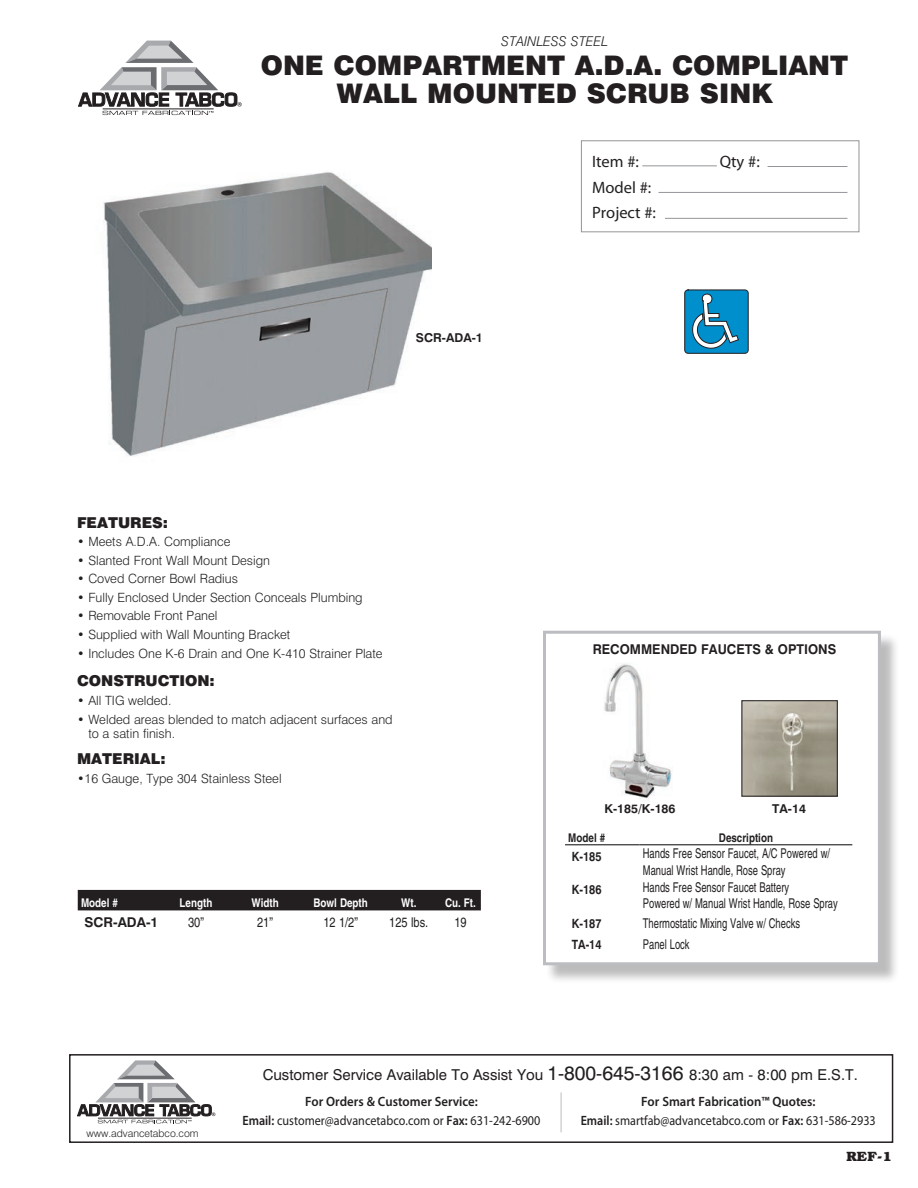
<style>
.page{position:relative;width:918px;height:1188px;background:#fff}
.page>*{position:absolute;margin:0;border:0;box-sizing:border-box;transform-origin:0 0}
.t1{font:900 27px/28.5px "Swiss 721 BT";color:#231f20;text-align:center}
.t2{font:16.5px/25.5px "Myriad Pro";color:#231f20}
.t3{font:15px "Swiss 721 BT";color:#231f20}
.t4{font:900 15px "Swiss 721 BT";color:#231f20}
.t5{font:condensed 13.5px/16.5px "Helvetica";color:#231f20;scale:.85 1}
.t6{font:13.5px/19.5px "Myriad Pro";color:#231f20;text-align:center;scale:.9 1}
.t7{font:700 13.5px "Swiss 721 BT";color:#231f20;scale:.95 1}
.t8{font:condensed 13.5px "Helvetica";color:#231f20}
.t9{font:italic 300 13.5px "Swiss 721 BT";color:#231f20}
.t10{font:700 13.5px "Swiss 721 BT";color:#231f20}
.t11{font:700 13.5px "Bookman";color:#231f20}
.t12{font:300 12.75px/14.2px "Swiss 721 BT";color:#231f20}
.t13{font:700 12.75px "Swiss 721 BT";color:#231f20;scale:.85 1}
.t14{font:700 12.3px "Swiss 721 BT";color:#231f20}
.t15{font:700 condensed 12px "Helvetica";color:#fff}
.t16{font:700 condensed 12px "Helvetica";color:#231f20}
.t17{font:300 10.5px "Swiss 721 BT";color:#231f20}
.s1{font-size:19.5px}
.s2{font-weight:600}
</style>
<div class="page">
<svg style="left:78px;top:41px;width:164px;height:74px"></svg>
<img style="left:103px;top:172px;width:329px;height:284px">
<svg style="left:685px;top:290px;width:63px;height:63px;background:#2592c2"></svg>
<div style="left:69px;top:1054px;width:824px;height:89px;border:2px solid #231f20"></div>
<svg style="left:77px;top:1060px;width:138px;height:63px"></svg>
<hr style="left:561px;top:1092px;width:1px;height:40px;background:#231f20">
<div style="left:545px;top:633px;width:354px;height:351px;background:#231f20;opacity:.3"></div>
<div style="left:543px;top:631px;width:338px;height:334px;background:#fff;border:3px solid #bcbdc0"></div>
<hr style="left:640px;top:844px;width:212px;height:1px;background:#231f20">
<hr style="left:565px;top:844px;width:75px;height:1px;background:#231f20">
<div style="left:78px;top:890px;width:403px;height:20px;background:#231f20"></div>
<img style="left:604px;top:663px;width:68px;height:136px">
<img style="left:744px;top:702px;width:92px;height:92px">
<div style="left:742px;top:700px;width:96px;height:96px;border:1px solid #231f20"></div>
<div style="left:581px;top:140px;width:278px;height:92px;background:#fff;border:1px solid #939598"></div>
<hr style="left:768px;top:166px;width:79px;height:1px;background:#939598">
<hr style="left:642px;top:166px;width:75px;height:1px;background:#939598">
<hr style="left:658px;top:192px;width:189px;height:1px;background:#939598">
<hr style="left:665px;top:218px;width:182px;height:1px;background:#939598">
<p class="t9" style="left:501px;top:33px;width:108px">STAINLESS STEEL</p>
<h1 class="t1" style="left:261px;top:51px;width:589px">ONE COMPARTMENT A.D.A. COMPLIANT<br>WALL MOUNTED SCRUB SINK</h1>
<p class="t14" style="left:416px;top:330px;width:68px">SCR-ADA-1</p>
<p class="t4" style="left:77px;top:513px;width:93px">FEATURES:</p>
<p class="t12" style="left:77px;top:534px;width:155px">• Meets A.D.A. Compliance</p>
<p class="t12" style="left:77px;top:553px;width:195px">• Slanted Front Wall Mount Design</p>
<p class="t12" style="left:77px;top:572px;width:162px">• Coved Corner Bowl Radius</p>
<p class="t12" style="left:77px;top:590px;width:287px">• Fully Enclosed Under Section Conceals Plumbing</p>
<p class="t12" style="left:77px;top:609px;width:142px">• Removable Front Panel</p>
<p class="t12" style="left:77px;top:627px;width:215px">• Supplied with Wall Mounting Bracket</p>
<p class="t12" style="left:77px;top:646px;width:307px">• Includes One K-6 Drain and One K-410 Strainer Plate</p>
<p class="t4" style="left:77px;top:672px;width:139px">CONSTRUCTION:</p>
<p class="t12" style="left:77px;top:693px;width:96px">• All TIG welded.</p>
<p class="t12" style="left:88px;top:712px;width:306px;text-indent:-11px">• Welded areas blended to match adjacent surfaces and to a satin finish.</p>
<p class="t4" style="left:77px;top:750px;width:90px">MATERIAL:</p>
<p class="t12" style="left:77px;top:771px;width:206px">•16 Gauge, Type 304 Stainless Steel</p>
<p class="t15" style="left:81px;top:896px;width:38px">Model #</p>
<p class="t15" style="left:180px;top:896px;width:34px">Length</p>
<p class="t15" style="left:251px;top:896px;width:29px">Width</p>
<p class="t15" style="left:314px;top:896px;width:56px">Bowl Depth</p>
<p class="t15" style="left:401px;top:896px;width:76px">Wt. Cu. Ft.</p>
<p class="t10" style="left:85px;top:914px;width:75px">SCR-ADA-1</p>
<p class="t8" style="left:188px;top:915px;width:17px">30”</p>
<p class="t8" style="left:257px;top:915px;width:17px">21”</p>
<p class="t8" style="left:323px;top:915px;width:36px">12 1/2”</p>
<p class="t8" style="left:389px;top:915px;width:41px">125 lbs.</p>
<p class="t8" style="left:454px;top:915px;width:14px">19</p>
<p class="t2" style="left:592px;top:149px;width:48px">Item #:</p>
<p class="t2" style="left:720px;top:149px;width:42px">Qty #:</p>
<p class="t2" style="left:592px;top:174px;width:65px">Model #:<br>Project #:</p>
<p class="t7" style="left:593px;top:641px;width:258px">RECOMMENDED FAUCETS &amp; OPTIONS</p>
<p class="t14" style="left:605px;top:801px;width:72px">K-185/K-186</p>
<p class="t14" style="left:772px;top:801px;width:35px">TA-14</p>
<p class="t16" style="left:568px;top:830px;width:38px">Model #</p>
<p class="t16" style="left:719px;top:830px;width:56px">Description</p>
<p class="t13" style="left:572px;top:849px;width:36px">K-185</p>
<p class="t5" style="left:643px;top:845px;width:222px">Hands Free Sensor Faucet, A/C Powered w/<br>Manual Wrist Handle, Rose Spray</p>
<p class="t13" style="left:572px;top:882px;width:36px">K-186</p>
<p class="t5" style="left:643px;top:879px;width:231px">Hands Free Sensor Faucet Battery<br>Powered w/ Manual Wrist Handle, Rose Spray</p>
<p class="t13" style="left:572px;top:916px;width:36px">K-187</p>
<p class="t5" style="left:643px;top:915px;width:187px">Thermostatic Mixing Valve w/ Checks</p>
<p class="t13" style="left:572px;top:937px;width:37px">TA-14</p>
<p class="t5" style="left:643px;top:936px;width:57px">Panel Lock</p>
<p class="t17" style="left:87px;top:1127px;width:114px">www.advancetabco.com</p>
<p class="t3" style="left:263px;top:1065px;width:597px">Customer Service Available To Assist You <span class="s1">1-800-645-3166</span> 8:30 am - 8:00 pm E.S.T.</p>
<p class="t6" style="left:242px;top:1091px;width:333px"><span class="s2">For Orders &amp; Customer Service:<br>Email:</span> customer@advancetabco.com or <span class="s2">Fax:</span> 631-242-6900</p>
<p class="t6" style="left:581px;top:1091px;width:329px"><span class="s2">For Smart Fabrication™ Quotes:<br>Email:</span> smartfab@advancetabco.com or <span class="s2">Fax:</span> 631-586-2933</p>
<p class="t11" style="left:846px;top:1148px;width:47px">REF-1</p>
</div>
